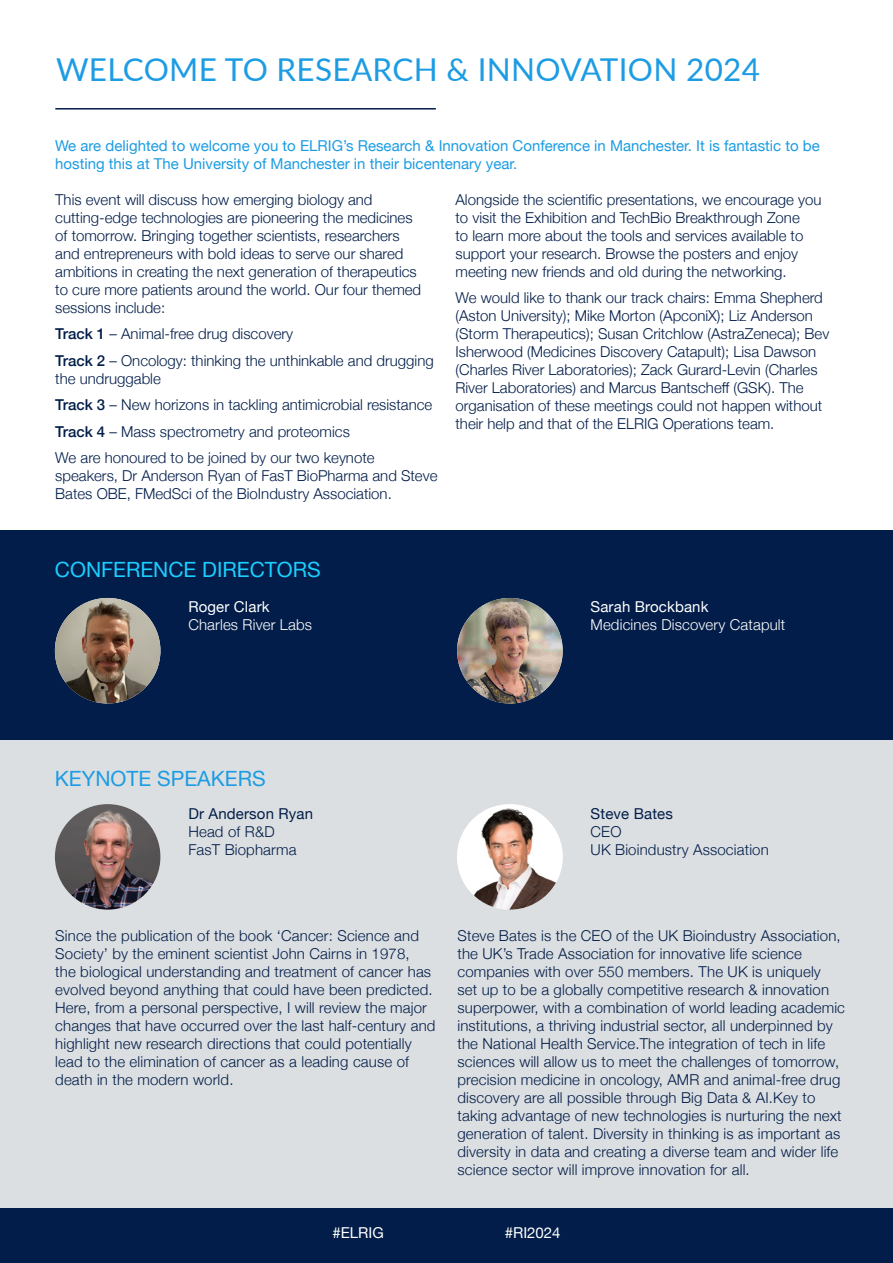
<style>
.page{position:relative;width:893px;height:1263px;background:#fff}
.page>*{position:absolute;margin:0;border:0;box-sizing:border-box;transform-origin:0 0}
.t1{font:31.5px "Lato";letter-spacing:.01em;color:#1c9ce3}
.t2{font:21px "Helvetica Neue";color:#1cceff}
.t3{font:21px "Helvetica Neue";color:#1c9ce3}
.t4{font:300 15px/18px "Helvetica Neue";color:#021d49}
.t5{font:15px/18px "Helvetica Neue";color:#1c9ce3}
.t6{font:300 15px "Helvetica Neue";letter-spacing:.01em;color:#fff}
.t7{font:15px "Helvetica Neue";letter-spacing:.01em;color:#fff}
.t8{font:15px "Helvetica Neue";letter-spacing:.01em;color:#021d49}
.s1{font-weight:500}
</style>
<div class="page">
<div style="left:0;top:1208px;width:893px;height:55px;background:#021d49"></div>
<div style="left:0;top:531px;width:893px;height:209px;background:#021d49"></div>
<div style="left:0;top:740px;width:893px;height:468px;background:#dcdfe1"></div>
<hr style="left:55px;top:108px;width:381px;height:2px;background:#021d49">
<img style="left:55px;top:598px;width:105px;height:105px;border-radius:53px">
<img style="left:55px;top:804px;width:105px;height:106px;border-radius:53px">
<img style="left:457px;top:808px;width:106px;height:102px">
<img style="left:457px;top:598px;width:106px;height:105px;border-radius:53px">
<h1 class="t1" style="left:56px;top:47px;width:706px">WELCOME TO RESEARCH &amp; INNOVATION 2024</h1>
<p class="t5" style="left:55px;top:138px;width:766px">We are delighted to welcome you to ELRIG’s Research &amp; Innovation Conference in Manchester. It is fantastic to be hosting this at The University of Manchester in their bicentenary year.</p>
<p class="t4" style="left:55px;top:189px;width:367px">This event will discuss how emerging biology and cutting-edge technologies are pioneering the medicines of tomorrow. Bringing together scientists, researchers and entrepreneurs with bold ideas to serve our shared ambitions in creating the next generation of therapeutics to cure more patients around the world. Our four themed sessions include:</p>
<p class="t4" style="left:55px;top:319px;width:380px;line-height:26.5px"><span class="s1">Track 1</span> – Animal-free drug discovery<br><span class="s1">Track 2</span> – Oncology: thinking the unthinkable and drugging</p>
<p class="t4" style="left:55px;top:364px;width:379px;line-height:26.5px">the undruggable<br><span class="s1">Track 3</span> – New horizons in tackling antimicrobial resistance <span class="s1">Track 4</span> – Mass spectrometry and proteomics<br>We are honoured to be joined by our two keynote</p>
<p class="t4" style="left:55px;top:466px;width:384px">speakers, Dr Anderson Ryan of FasT BioPharma and Steve<br>Bates OBE, FMedSci of the BioIndustry Association.</p>
<p class="t4" style="left:455px;top:189px;width:367px">Alongside the scientific presentations, we encourage you to visit the Exhibition and TechBio Breakthrough Zone<br>to learn more about the tools and services available to support your research. Browse the posters and enjoy meeting new friends and old during the networking.</p>
<p class="t4" style="left:455px;top:288px;width:375px">We would like to thank our track chairs: Emma Shepherd (Aston University); Mike Morton (ApconiX); Liz Anderson (Storm Therapeutics); Susan Critchlow (AstraZeneca); Bev Isherwood (Medicines Discovery Catapult); Lisa Dawson (Charles River Laboratories); Zack Gurard-Levin (Charles River Laboratories) and Marcus Bantscheff (GSK). The organisation of these meetings could not happen without their help and that of the ELRIG Operations team.</p>
<h2 class="t2" style="left:55px;top:555px;width:267px">CONFERENCE DIRECTORS</h2>
<p class="t7" style="left:188px;top:596px;width:83px">Roger Clark</p>
<p class="t6" style="left:188px;top:613px;width:125px">Charles River Labs</p>
<p class="t7" style="left:591px;top:596px;width:119px">Sarah Brockbank</p>
<p class="t6" style="left:591px;top:613px;width:196px">Medicines Discovery Catapult</p>
<h2 class="t3" style="left:55px;top:764px;width:212px">KEYNOTE SPEAKERS</h2>
<p class="t8" style="left:188px;top:802px;width:126px">Dr Anderson Ryan</p>
<p class="t4" style="left:188px;top:821px;width:110px">Head of R&amp;D<br>FasT Biopharma</p>
<p class="t8" style="left:591px;top:802px;width:84px">Steve Bates</p>
<p class="t4" style="left:591px;top:821px;width:180px">CEO<br>UK Bioindustry Association</p>
<p class="t4" style="left:55px;top:925px;width:382px">Since the publication of the book ‘Cancer: Science and Society’ by the eminent scientist John Cairns in 1978,<br>the biological understanding and treatment of cancer has evolved beyond anything that could have been predicted.<br>Here, from a personal perspective, I will review the major changes that have occurred over the last half-century and highlight new research directions that could potentially lead to the elimination of cancer as a leading cause of death in the modern world.</p>
<p class="t4" style="left:457px;top:925px;width:389px">Steve Bates is the CEO of the UK Bioindustry Association, the UK’s Trade Association for innovative life science companies with over 550 members. The UK is uniquely<br>set up to be a globally competitive research &amp; innovation superpower, with a combination of world leading academic institutions, a thriving industrial sector, all underpinned by the National Health Service.The integration of tech in life sciences will allow us to meet the challenges of tomorrow, precision medicine in oncology, AMR and animal-free drug discovery are all possible through Big Data &amp; AI.Key to taking advantage of new technologies is nurturing the next generation of talent. Diversity in thinking is as important as diversity in data and creating a diverse team and wider life science sector will improve innovation for all.</p>
<p class="t7" style="left:332px;top:1221px;width:53px">#ELRIG</p>
<p class="t7" style="left:505px;top:1221px;width:57px">#RI2024</p>
</div>
